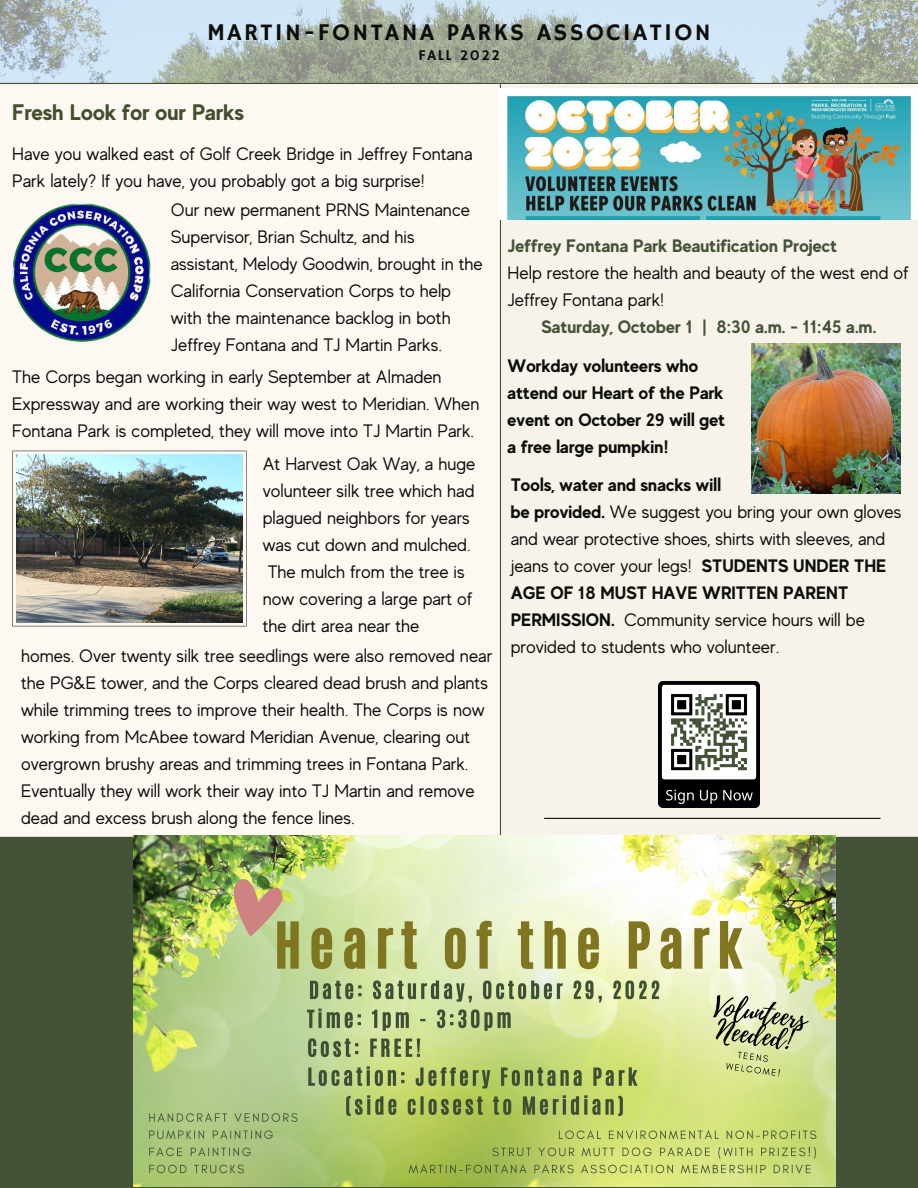
<style>
.page{position:relative;width:918px;height:1188px;background:#fdf8f1}
.page>*{position:absolute;margin:0;border:0;box-sizing:border-box;transform-origin:0 0}
.t1{font:24px "Hammersmith One";letter-spacing:.1em;color:#0c0e0c}
.t2{font:700 22.5px "MADE Evolve Sans";color:#434f2e}
.t3{font:18px/27px "MADE Evolve Sans";color:#0c0e0c}
.t4{font:700 18px/27px "MADE Evolve Sans";color:#0c0e0c}
.t5{font:700 18px "MADE Evolve Sans";color:#445337}
.t6{font:15px "Hammersmith One";letter-spacing:.1em;color:#0c0e0c}
.s1{font-weight:700}
</style>
<div class="page">
<img style="left:0;top:0;width:918px;height:83px">
<hr style="left:0;top:83px;width:918px;height:1px;background:#434f2e">
<div style="left:500px;top:85px;width:418px;height:753px;background:#f7f3ea"></div>
<hr style="left:500px;top:84px;width:1px;height:753px;background:#434f2e">
<svg style="left:12px;top:451px;width:235px;height:175px"></svg>
<img style="left:16px;top:455px;width:227px;height:167px">
<hr style="left:544px;top:818px;width:337px;height:1px;background:#0c0e0c">
<img style="left:12px;top:204px;width:139px;height:138px">
<div style="left:0;top:837px;width:918px;height:351px;background:#445337"></div>
<hr style="left:0;top:837px;width:918px;height:1px;background:#434f2e">
<img style="left:500px;top:89px;width:418px;height:130px">
<img style="left:658px;top:682px;width:102px;height:126px">
<img style="left:751px;top:343px;width:150px;height:150px">
<img style="left:133px;top:836px;width:702px;height:351px">
<h1 class="t1" style="left:207px;top:19px;width:505px">MARTIN-FONTANA PARKS ASSOCIATION</h1>
<p class="t6" style="left:419px;top:47px;width:83px">FALL 2022</p>
<p class="t2" style="left:12px;top:99px;width:233px">Fresh Look for our Parks</p>
<p class="t3" style="left:12px;top:141px;width:462px">Have you walked east of Golf Creek Bridge in Jeffrey Fontana<br>Park lately? If you have, you probably got a big surprise!</p>
<p class="t3" style="left:171px;top:197px;width:314px">Our new permanent PRNS Maintenance Supervisor, Brian Schultz, and his assistant, Melody Goodwin, brought in the California Conservation Corps to help with the maintenance backlog in both Jeffrey Fontana and TJ Martin Parks.</p>
<p class="t3" style="left:12px;top:364px;width:469px">The Corps began working in early September at Almaden<br>Expressway and are working their way west to Meridian. When<br>Fontana Park is completed, they will move into TJ Martin Park.</p>
<p class="t3" style="left:263px;top:451px;width:214px">At Harvest Oak Way, a huge volunteer silk tree which had plagued neighbors for years was cut down and mulched.<br>The mulch from the tree is now covering a large part of the dirt area near the</p>
<p class="t3" style="left:21px;top:642px;width:473px">homes. Over twenty silk tree seedlings were also removed near the PG&amp;E tower, and the Corps cleared dead brush and plants while trimming trees to improve their health. The Corps is now working from McAbee toward Meridian Avenue, clearing out overgrown brushy areas and trimming trees in Fontana Park.<br>Eventually they will work their way into TJ Martin and remove dead and excess brush along the fence lines.</p>
<p class="t5" style="left:508px;top:235px;width:331px">Jeffrey Fontana Park Beautification Project</p>
<p class="t3" style="left:508px;top:260px;width:402px">Help restore the health and beauty of the west end of<br>Jeffrey Fontana park!</p>
<p class="t5" style="left:541px;top:316px;width:337px">Saturday, October 1 | 8:30 a.m. - 11:45 a.m.</p>
<p class="t4" style="left:508px;top:352px;width:219px">Workday volunteers who attend our Heart of the Park event on October 29 will get a free large pumpkin!</p>
<p class="t3" style="left:511px;top:472px;width:392px"><span class="s1">Tools, water and snacks will<br>be provided.</span> We suggest you bring your own gloves and wear protective shoes, shirts with sleeves, and jeans to cover your legs! <span class="s1">STUDENTS UNDER THE AGE OF 18 MUST HAVE WRITTEN PARENT PERMISSION.</span> Community service hours will be provided to students who volunteer.</p>
</div>
